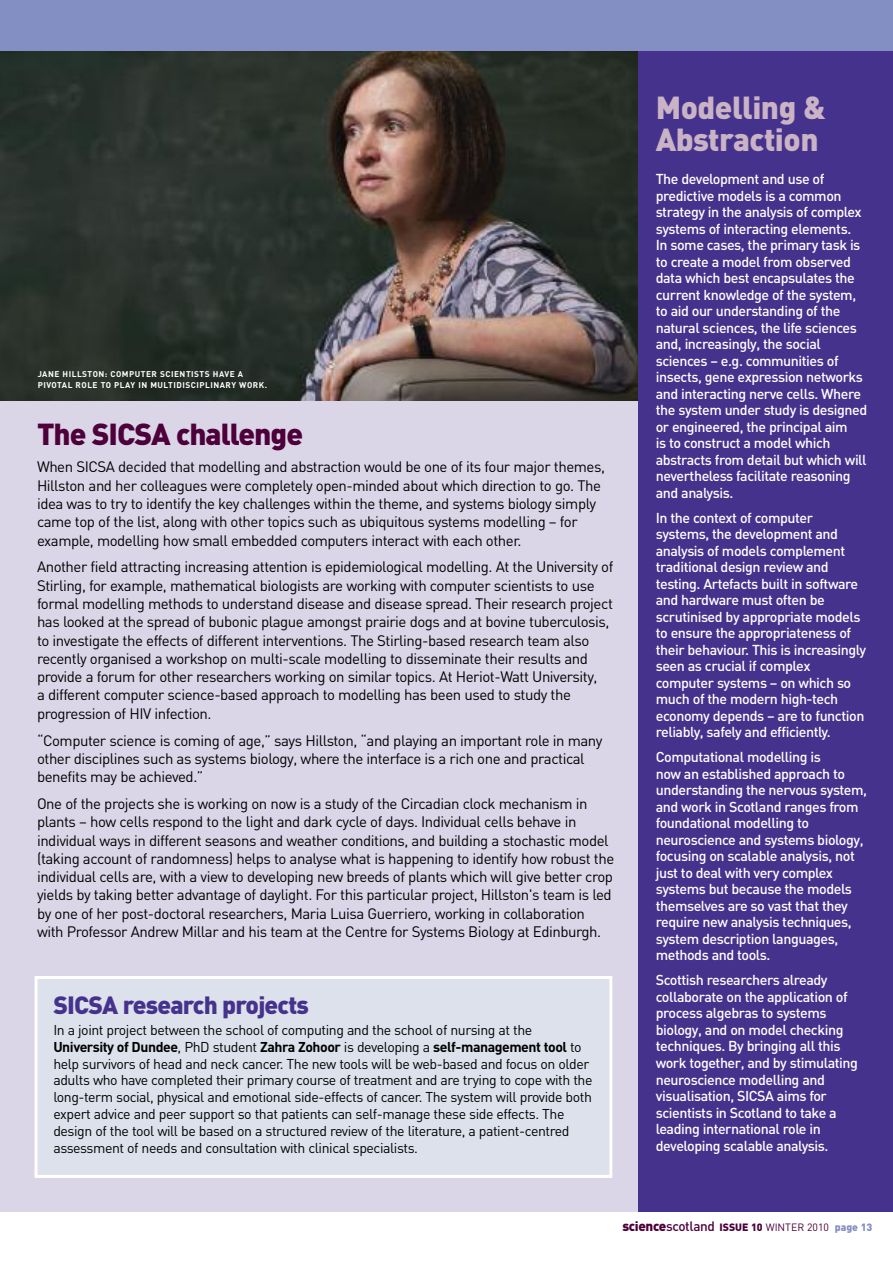
<style>
.page{position:relative;width:893px;height:1263px;background:#fff}
.page>*{position:absolute;margin:0;border:0;box-sizing:border-box;transform-origin:0 0}
.t1{font:900 31.5px/31.5px "DIN";letter-spacing:-.015em;color:#c9b3c4}
.t2{font:900 30px "DIN";letter-spacing:-.035em;color:#4d0039}
.t3{font:900 24.6px "DIN";letter-spacing:-.035em;color:#45328d}
.t4{font:15px/18.3px "DIN";letter-spacing:-.03em;color:#000}
.t5{font:500 14.25px/16.5px "DIN";letter-spacing:-.03em;color:#fff}
.t6{font:14.1px/16.8px "DIN";letter-spacing:-.03em;color:#000}
.t7{font:10.5px "DIN";color:#4d0039}
.t8{font:700 8.25px/11.4px "DIN";letter-spacing:.06em;color:#fff}
.s1{font-weight:700}
.s2{font-weight:900;font-size:13.5px}
.s3{font-weight:500;font-size:13.5px}
.s4{font-weight:900}
.s5{font-weight:900;color:#838ec3}
</style>
<div class="page">
<div style="left:0;top:51px;width:893px;height:1161px;background:#dad6e8"></div>
<div style="left:638px;top:51px;width:255px;height:1161px;background:#45328d"></div>
<img style="left:0;top:51px;width:638px;height:349px">
<div style="left:0;top:0;width:893px;height:51px;background:#838ec3"></div>
<div style="left:38px;top:979px;width:571px;height:196px;background:#dce1eb"></div>
<div style="left:35px;top:976px;width:577px;height:202px;border:3px solid #fff"></div>
<p class="t8" style="left:38px;top:368px;width:231px">JANE HILLSTON: COMPUTER SCIENTISTS HAVE A<br>PIVOTAL ROLE TO PLAY IN MULTIDISCIPLINARY WORK.</p>
<h2 class="t2" style="left:37px;top:417px;width:268px">The SICSA challenge</h2>
<p class="t4" style="left:37px;top:457px;width:569px">When SICSA decided that modelling and abstraction would be one of its four major themes, Hillston and her colleagues were completely open-minded about which direction to go. The idea was to try to identify the key challenges within the theme, and systems biology simply came top of the list, along with other topics such as ubiquitous systems modelling – for example, modelling how small embedded computers interact with each other.</p>
<p class="t4" style="left:37px;top:557px;width:578px">Another field attracting increasing attention is epidemiological modelling. At the University of Stirling, for example, mathematical biologists are working with computer scientists to use formal modelling methods to understand disease and disease spread. Their research project has looked at the spread of bubonic plague amongst prairie dogs and at bovine tuberculosis, to investigate the effects of different interventions. The Stirling-based research team also recently organised a workshop on multi-scale modelling to disseminate their results and provide a forum for other researchers working on similar topics. At Heriot-Watt University,<br>a different computer science-based approach to modelling has been used to study the progression of HIV infection.</p>
<p class="t4" style="left:37px;top:730px;width:567px">“Computer science is coming of age,” says Hillston, “and playing an important role in many other disciplines such as systems biology, where the interface is a rich one and practical benefits may be achieved.”</p>
<p class="t4" style="left:37px;top:794px;width:579px">One of the projects she is working on now is a study of the Circadian clock mechanism in plants – how cells respond to the light and dark cycle of days. Individual cells behave in individual ways in different seasons and weather conditions, and building a stochastic model (taking account of randomness) helps to analyse what is happening to identify how robust the individual cells are, with a view to developing new breeds of plants which will give better crop yields by taking better advantage of daylight. For this particular project, Hillston's team is led by one of her post-doctoral researchers, Maria Luisa Guerriero, working in collaboration with Professor Andrew Millar and his team at the Centre for Systems Biology at Edinburgh.</p>
<h3 class="t3" style="left:53px;top:990px;width:257px">SICSA research projects</h3>
<p class="t6" style="left:53px;top:1021px;width:541px">In a joint project between the school of computing and the school of nursing at the <span class="s1">University of Dundee</span>, PhD student <span class="s1">Zahra Zohoor</span> is developing a <span class="s1">self-management tool</span> to help survivors of head and neck cancer. The new tools will be web-based and focus on older adults who have completed their primary course of treatment and are trying to cope with the long-term social, physical and emotional side-effects of cancer. The system will provide both expert advice and peer support so that patients can self-manage these side effects. The design of the tool will be based on a structured review of the literature, a patient-centred assessment of needs and consultation with clinical specialists.</p>
<h1 class="t1" style="left:656px;top:91px;width:171px">Modelling &amp;<br>Abstraction</h1>
<p class="t5" style="left:656px;top:171px;width:213px">The development and use of predictive models is a common strategy in the analysis of complex systems of interacting elements.<br>In some cases, the primary task is to create a model from observed data which best encapsulates the current knowledge of the system, to aid our understanding of the natural sciences, the life sciences and, increasingly, the social sciences – e.g. communities of insects, gene expression networks and interacting nerve cells. Where the system under study is designed or engineered, the principal aim<br>is to construct a model which abstracts from detail but which will nevertheless facilitate reasoning and analysis.</p>
<p class="t5" style="left:656px;top:509px;width:212px">In the context of computer systems, the development and analysis of models complement traditional design review and testing. Artefacts built in software and hardware must often be scrutinised by appropriate models to ensure the appropriateness of their behaviour. This is increasingly seen as crucial if complex computer systems – on which so much of the modern high-tech economy depends – are to function reliably, safely and efficiently.</p>
<p class="t5" style="left:656px;top:749px;width:213px">Computational modelling is<br>now an established approach to understanding the nervous system, and work in Scotland ranges from foundational modelling to neuroscience and systems biology, focusing on scalable analysis, not just to deal with very complex systems but because the models themselves are so vast that they require new analysis techniques, system description languages, methods and tools.</p>
<p class="t5" style="left:656px;top:972px;width:204px">Scottish researchers already collaborate on the application of process algebras to systems biology, and on model checking techniques. By bringing all this work together, and by stimulating neuroscience modelling and visualisation, SICSA aims for scientists in Scotland to take a leading international role in developing scalable analysis.</p>
<p class="t7" style="left:622px;top:1221px;width:251px"><span class="s2">science</span><span class="s3">scotland</span> <span class="s4">ISSUE 10</span> WINTER 2010 <span class="s5">page 13</span></p>
</div>
